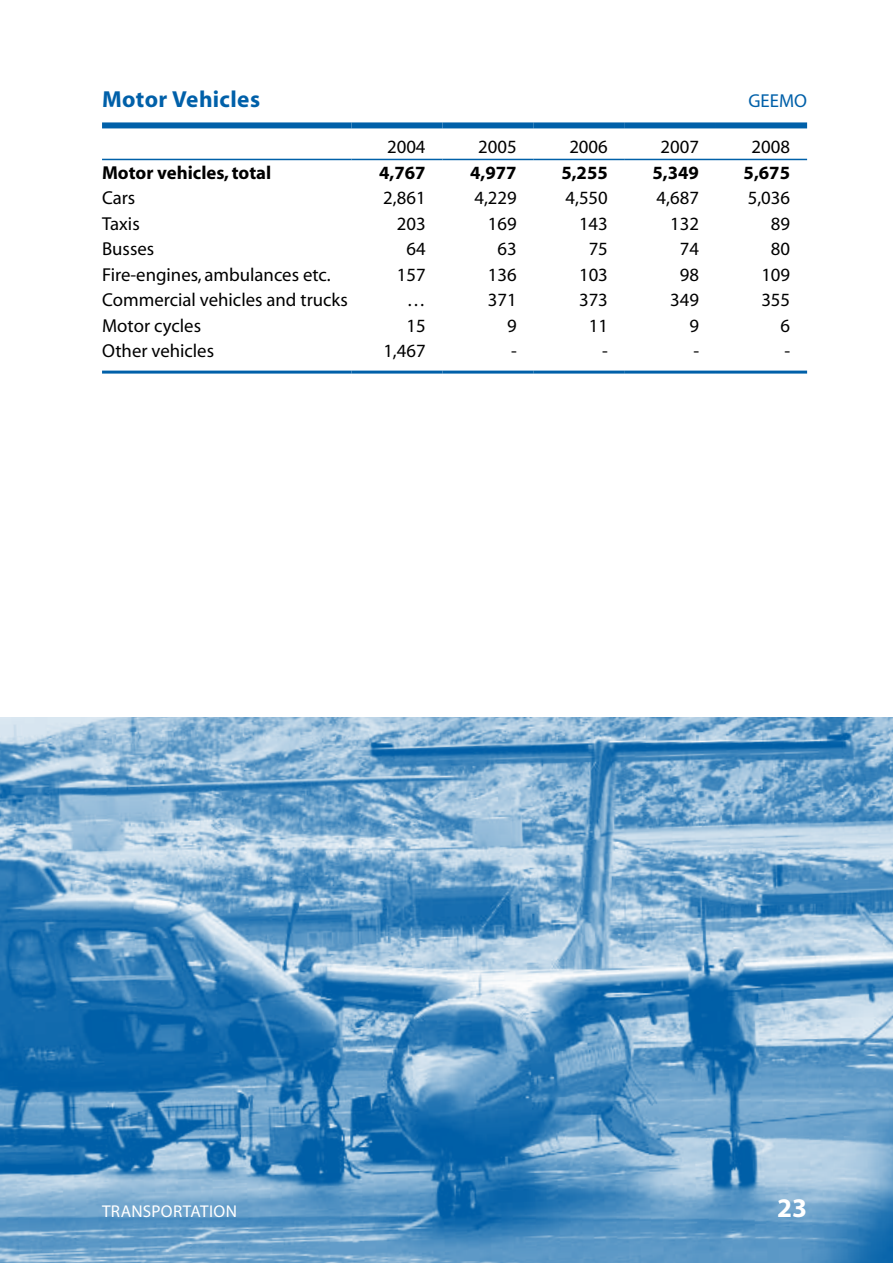
<style>
.page{position:relative;width:893px;height:1263px;background:#fff}
.page>*{position:absolute;margin:0;border:0;box-sizing:border-box;transform-origin:0 0}
.t1{font:700 27px "Myriad";color:#fff}
.t2{font:700 23.4px "Myriad";letter-spacing:.015em;color:#0060a9}
.t3{font:18.6px "Myriad";color:#000}
.t4{font:700 18.6px "Myriad";color:#000}
.t5{font:18.6px "Myriad";color:#0060a9}
.t6{font:17.1px "Myriad";letter-spacing:.025em;color:#fff}
</style>
<div class="page">
<img style="left:0;top:717px;width:893px;height:546px">
<div style="left:102px;top:122px;width:249px;height:6px;background:#0060a9"></div>
<div style="left:351px;top:122px;width:92px;height:6px;background:#0060a9"></div>
<div style="left:443px;top:122px;width:91px;height:6px;background:#0060a9"></div>
<div style="left:534px;top:122px;width:91px;height:6px;background:#0060a9"></div>
<div style="left:625px;top:122px;width:91px;height:6px;background:#0060a9"></div>
<div style="left:716px;top:122px;width:91px;height:6px;background:#0060a9"></div>
<hr style="left:102px;top:371px;width:249px;height:3px;background:#0060a9">
<hr style="left:102px;top:159px;width:249px;height:1px;background:#0060a9">
<hr style="left:351px;top:159px;width:92px;height:1px;background:#0060a9">
<hr style="left:443px;top:159px;width:91px;height:1px;background:#0060a9">
<hr style="left:534px;top:159px;width:91px;height:1px;background:#0060a9">
<hr style="left:625px;top:159px;width:91px;height:1px;background:#0060a9">
<hr style="left:716px;top:159px;width:91px;height:1px;background:#0060a9">
<hr style="left:351px;top:371px;width:92px;height:3px;background:#0060a9">
<hr style="left:443px;top:371px;width:91px;height:3px;background:#0060a9">
<hr style="left:534px;top:371px;width:91px;height:3px;background:#0060a9">
<hr style="left:625px;top:371px;width:91px;height:3px;background:#0060a9">
<hr style="left:716px;top:371px;width:91px;height:3px;background:#0060a9">
<p class="t2" style="left:102px;top:87px;width:160px">Motor Vehicles</p>
<p class="t5" style="left:748px;top:92px;width:60px">GEEMO</p>
<p class="t3" style="left:387px;top:138px;width:40px">2004</p>
<p class="t3" style="left:478px;top:138px;width:40px">2005</p>
<p class="t3" style="left:569px;top:138px;width:40px">2006</p>
<p class="t3" style="left:660px;top:138px;width:40px">2007</p>
<p class="t3" style="left:752px;top:138px;width:40px">2008</p>
<p class="t4" style="left:102px;top:163px;width:171px">Motor vehicles, total</p>
<p class="t4" style="left:379px;top:163px;width:48px">4,767</p>
<p class="t4" style="left:470px;top:163px;width:48px">4,977</p>
<p class="t4" style="left:561px;top:163px;width:48px">5,255</p>
<p class="t4" style="left:652px;top:163px;width:48px">5,349</p>
<p class="t4" style="left:744px;top:163px;width:48px">5,675</p>
<p class="t3" style="left:102px;top:189px;width:35px">Cars</p>
<p class="t3" style="left:383px;top:189px;width:44px">2,861</p>
<p class="t3" style="left:474px;top:189px;width:44px">4,229</p>
<p class="t3" style="left:565px;top:189px;width:44px">4,550</p>
<p class="t3" style="left:657px;top:189px;width:44px">4,687</p>
<p class="t3" style="left:748px;top:189px;width:44px">5,036</p>
<p class="t3" style="left:102px;top:214px;width:39px">Taxis</p>
<p class="t3" style="left:397px;top:214px;width:30px">203</p>
<p class="t3" style="left:488px;top:214px;width:30px">169</p>
<p class="t3" style="left:579px;top:214px;width:30px">143</p>
<p class="t3" style="left:670px;top:214px;width:30px">132</p>
<p class="t3" style="left:771px;top:214px;width:21px">89</p>
<p class="t3" style="left:102px;top:240px;width:54px">Busses</p>
<p class="t3" style="left:406px;top:240px;width:21px">64</p>
<p class="t3" style="left:497px;top:240px;width:21px">63</p>
<p class="t3" style="left:589px;top:240px;width:21px">75</p>
<p class="t3" style="left:680px;top:240px;width:21px">74</p>
<p class="t3" style="left:771px;top:240px;width:21px">80</p>
<p class="t3" style="left:102px;top:265px;width:230px">Fire-engines, ambulances etc.</p>
<p class="t3" style="left:397px;top:265px;width:30px">157</p>
<p class="t3" style="left:488px;top:265px;width:30px">136</p>
<p class="t3" style="left:579px;top:265px;width:30px">103</p>
<p class="t3" style="left:680px;top:265px;width:21px">98</p>
<p class="t3" style="left:761px;top:265px;width:30px">109</p>
<p class="t3" style="left:102px;top:291px;width:247px">Commercial vehicles and trucks</p>
<p class="t3" style="left:407px;top:291px;width:20px">…</p>
<p class="t3" style="left:488px;top:291px;width:30px">371</p>
<p class="t3" style="left:579px;top:291px;width:30px">373</p>
<p class="t3" style="left:670px;top:291px;width:30px">349</p>
<p class="t3" style="left:761px;top:291px;width:30px">355</p>
<p class="t3" style="left:102px;top:316px;width:100px">Motor cycles</p>
<p class="t3" style="left:406px;top:316px;width:21px">15</p>
<p class="t3" style="left:507px;top:316px;width:11px">9</p>
<p class="t3" style="left:589px;top:316px;width:21px">11</p>
<p class="t3" style="left:689px;top:316px;width:11px">9</p>
<p class="t3" style="left:781px;top:316px;width:11px">6</p>
<p class="t3" style="left:102px;top:342px;width:113px">Other vehicles</p>
<p class="t3" style="left:383px;top:342px;width:44px">1,467</p>
<p class="t3" style="left:511px;top:342px;width:7px">-</p>
<p class="t3" style="left:602px;top:342px;width:7px">-</p>
<p class="t3" style="left:693px;top:342px;width:7px">-</p>
<p class="t3" style="left:784px;top:342px;width:7px">-</p>
<p class="t6" style="left:102px;top:1203px;width:136px">Transpo rtation</p>
<h1 class="t1" style="left:777px;top:1194px;width:31px">23</h1>
</div>
